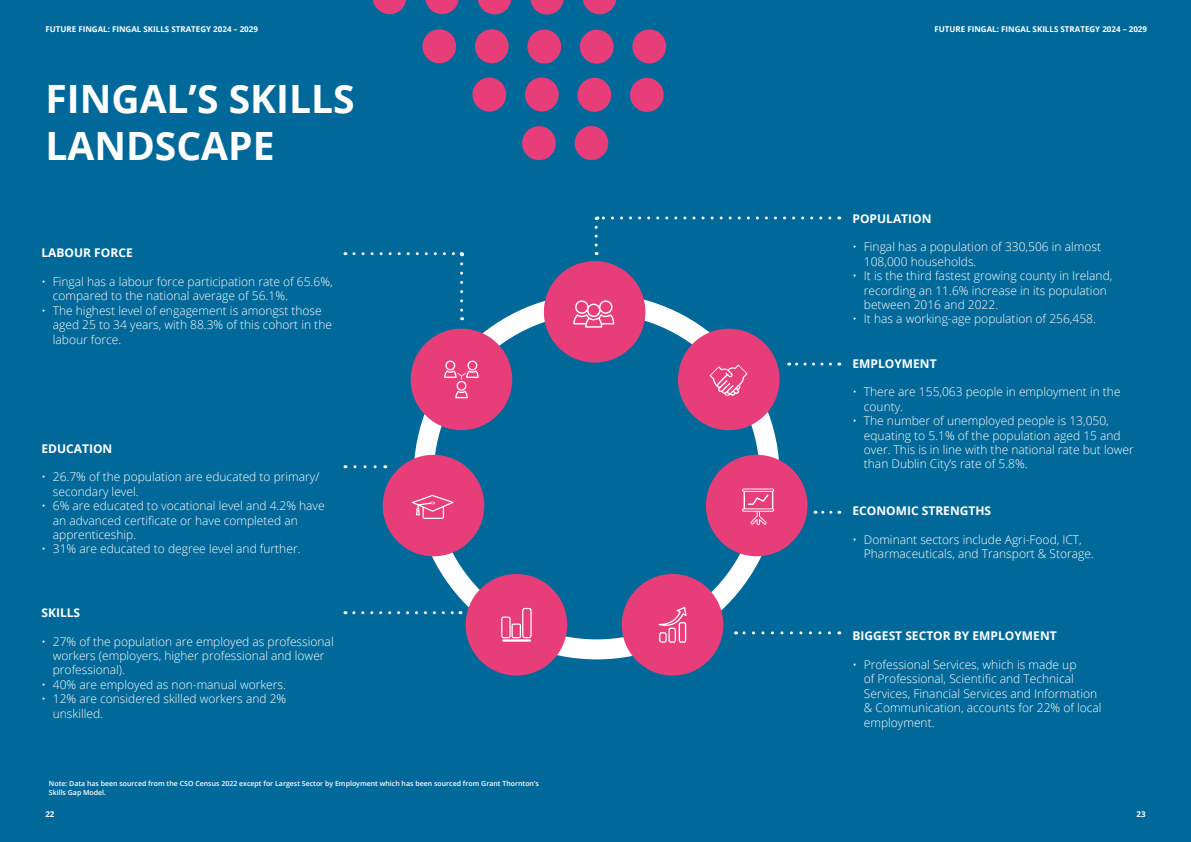
<style>
.page{position:relative;width:1191px;height:842px;background:#006999}
.page>*{position:absolute;margin:0;border:0;box-sizing:border-box;transform-origin:0 0}
.Page_Title{font:700 39px/46.8px "Open Sans";color:#fff}
.t1{font:300 12px/14.4px "Open Sans";color:#fff}
.Sub_heading_2{font:700 12px "Open Sans";color:#fff}
.Page_numbers{font:700 8px "Open Sans";color:#fff}
.Page_Title-2{font:700 8px "Open Sans";color:#fff}
.Chart_note{font:600 7px/8.4px "Open Sans";color:#fff}
</style>
<div class="page">
<div style="left:413px;top:293px;width:366px;height:366px;border:20px solid #fff;border-radius:50%"></div>
<div style="left:544px;top:261px;width:101px;height:102px;background:#e73e7a;border-radius:50%"></div>
<div style="left:465px;top:574px;width:102px;height:101px;background:#e73e7a;border-radius:50%"></div>
<div style="left:622px;top:574px;width:101px;height:101px;background:#e73e7a;border-radius:50%"></div>
<div style="left:383px;top:455px;width:101px;height:101px;background:#e73e7a;border-radius:50%"></div>
<div style="left:706px;top:455px;width:101px;height:101px;background:#e73e7a;border-radius:50%"></div>
<div style="left:411px;top:329px;width:101px;height:101px;background:#e73e7a;border-radius:50%"></div>
<div style="left:678px;top:329px;width:101px;height:101px;background:#e73e7a;border-radius:50%"></div>
<svg style="left:354px;top:252px;width:108px;height:4px"></svg>
<svg style="left:460px;top:264px;width:3px;height:56px"></svg>
<svg style="left:355px;top:465px;width:31px;height:3px"></svg>
<svg style="left:354px;top:611px;width:107px;height:3px"></svg>
<svg style="left:596px;top:216px;width:234px;height:4px"></svg>
<svg style="left:594px;top:227px;width:3px;height:28px"></svg>
<svg style="left:788px;top:363px;width:42px;height:3px"></svg>
<svg style="left:815px;top:511px;width:16px;height:3px"></svg>
<svg style="left:735px;top:631px;width:94px;height:3px"></svg>
<svg style="left:501px;top:608px;width:30px;height:30px"></svg>
<hr style="left:502px;top:639px;width:29px;height:3px;background:#fff">
<svg style="left:658px;top:607px;width:28px;height:36px"></svg>
<svg style="left:742px;top:488px;width:32px;height:37px"></svg>
<svg style="left:412px;top:495px;width:41px;height:24px"></svg>
<svg style="left:709px;top:364px;width:38px;height:32px"></svg>
<svg style="left:444px;top:361px;width:35px;height:37px"></svg>
<svg style="left:573px;top:300px;width:41px;height:28px"></svg>
<svg style="left:373px;top:0;width:33px;height:14px"></svg>
<svg style="left:425px;top:0;width:34px;height:14px"></svg>
<svg style="left:478px;top:0;width:33px;height:14px"></svg>
<svg style="left:530px;top:0;width:34px;height:15px"></svg>
<svg style="left:583px;top:0;width:33px;height:14px"></svg>
<div style="left:422px;top:29px;width:34px;height:34px;background:#e73e7a;border-radius:50%"></div>
<div style="left:475px;top:29px;width:33px;height:34px;background:#e73e7a;border-radius:50%"></div>
<div style="left:527px;top:30px;width:34px;height:34px;background:#e73e7a;border-radius:50%"></div>
<div style="left:580px;top:30px;width:33px;height:34px;background:#e73e7a;border-radius:50%"></div>
<div style="left:632px;top:29px;width:34px;height:34px;background:#e73e7a;border-radius:50%"></div>
<div style="left:472px;top:78px;width:34px;height:34px;background:#e73e7a;border-radius:50%"></div>
<div style="left:525px;top:77px;width:33px;height:34px;background:#e73e7a;border-radius:50%"></div>
<div style="left:577px;top:78px;width:34px;height:34px;background:#e73e7a;border-radius:50%"></div>
<div style="left:630px;top:78px;width:33px;height:34px;background:#e73e7a;border-radius:50%"></div>
<div style="left:522px;top:126px;width:34px;height:34px;background:#e73e7a;border-radius:50%"></div>
<div style="left:574px;top:126px;width:34px;height:34px;background:#e73e7a;border-radius:50%"></div>
<p class="Page_numbers" style="left:45px;top:23px;width:214px">FUTURE FINGAL: FINGAL SKILLS STRATEGY 2024 – 2029</p>
<p class="Page_Title" style="left:45px;top:74px;width:311px">FINGAL’S SKILLS<br>LANDSCAPE</p>
<p class="Sub_heading_2" style="left:41px;top:244px;width:93px">LABOUR FORCE</p>
<p class="t1" style="left:53px;top:274px;width:281px;text-indent:-11px">• Fingal has a labour force participation rate of 65.6%, compared to the national average of 56.1%.</p>
<p class="t1" style="left:53px;top:303px;width:281px;text-indent:-11px">• The highest level of engagement is amongst those aged 25 to 34 years, with 88.3% of this cohort in the labour force.</p>
<p class="Sub_heading_2" style="left:41px;top:440px;width:72px">EDUCATION</p>
<p class="t1" style="left:53px;top:470px;width:268px;text-indent:-11px">• 26.7% of the population are educated to primary/ secondary level.</p>
<p class="t1" style="left:53px;top:498px;width:273px;text-indent:-11px">• 6% are educated to vocational level and 4.2% have an advanced certificate or have completed an apprenticeship.</p>
<p class="t1" style="left:41px;top:542px;width:260px">• 31% are educated to degree level and further.</p>
<p class="Sub_heading_2" style="left:41px;top:604px;width:40px">SKILLS</p>
<p class="t1" style="left:53px;top:634px;width:282px;text-indent:-11px">• 27% of the population are employed as professional workers (employers, higher professional and lower professional).</p>
<p class="t1" style="left:41px;top:677px;width:246px">• 40% are employed as non-manual workers.</p>
<p class="t1" style="left:53px;top:691px;width:235px;text-indent:-11px">• 12% are considered skilled workers and 2% unskilled.</p>
<p class="Chart_note" style="left:49px;top:779px;width:491px">Note: Data has been sourced from the CSO Census 2022 except for Largest Sector by Employment which has been sourced from Grant Thornton’s<br>Skills Gap Model.</p>
<p class="Page_numbers" style="left:934px;top:23px;width:214px">FUTURE FINGAL: FINGAL SKILLS STRATEGY 2024 – 2029</p>
<p class="Sub_heading_2" style="left:852px;top:210px;width:80px">POPULATION</p>
<p class="t1" style="left:864px;top:240px;width:239px;text-indent:-11px">• Fingal has a population of 330,506 in almost<br>108,000 households.</p>
<p class="t1" style="left:864px;top:268px;width:250px;text-indent:-11px">• It is the third fastest growing county in Ireland, recording an 11.6% increase in its population between 2016 and 2022.</p>
<p class="t1" style="left:852px;top:312px;width:245px">• It has a working-age population of 256,458.</p>
<p class="Sub_heading_2" style="left:852px;top:355px;width:86px">EMPLOYMENT</p>
<p class="t1" style="left:864px;top:384px;width:258px;text-indent:-11px">• There are 155,063 people in employment in the county.</p>
<p class="t1" style="left:864px;top:413px;width:271px;text-indent:-11px">• The number of unemployed people is 13,050, equating to 5.1% of the population aged 15 and over. This is in line with the national rate but lower than Dublin City’s rate of 5.8%.</p>
<p class="Sub_heading_2" style="left:852px;top:502px;width:140px">ECONOMIC STRENGTHS</p>
<p class="t1" style="left:864px;top:532px;width:231px;text-indent:-11px">• Dominant sectors include Agri-Food, ICT,<br>Pharmaceuticals, and Transport &amp; Storage.</p>
<p class="Sub_heading_2" style="left:852px;top:627px;width:206px">BIGGEST SECTOR BY EMPLOYMENT</p>
<p class="t1" style="left:864px;top:657px;width:239px;text-indent:-11px">• Professional Services, which is made up<br>of Professional, Scientific and Technical Services, Financial Services and Information &amp; Communication, accounts for 22% of local employment.</p>
<p class="Page_Title-2" style="left:45px;top:808px;width:11px">22</p>
<p class="Page_Title-2" style="left:1136px;top:808px;width:11px">23</p>
</div>
